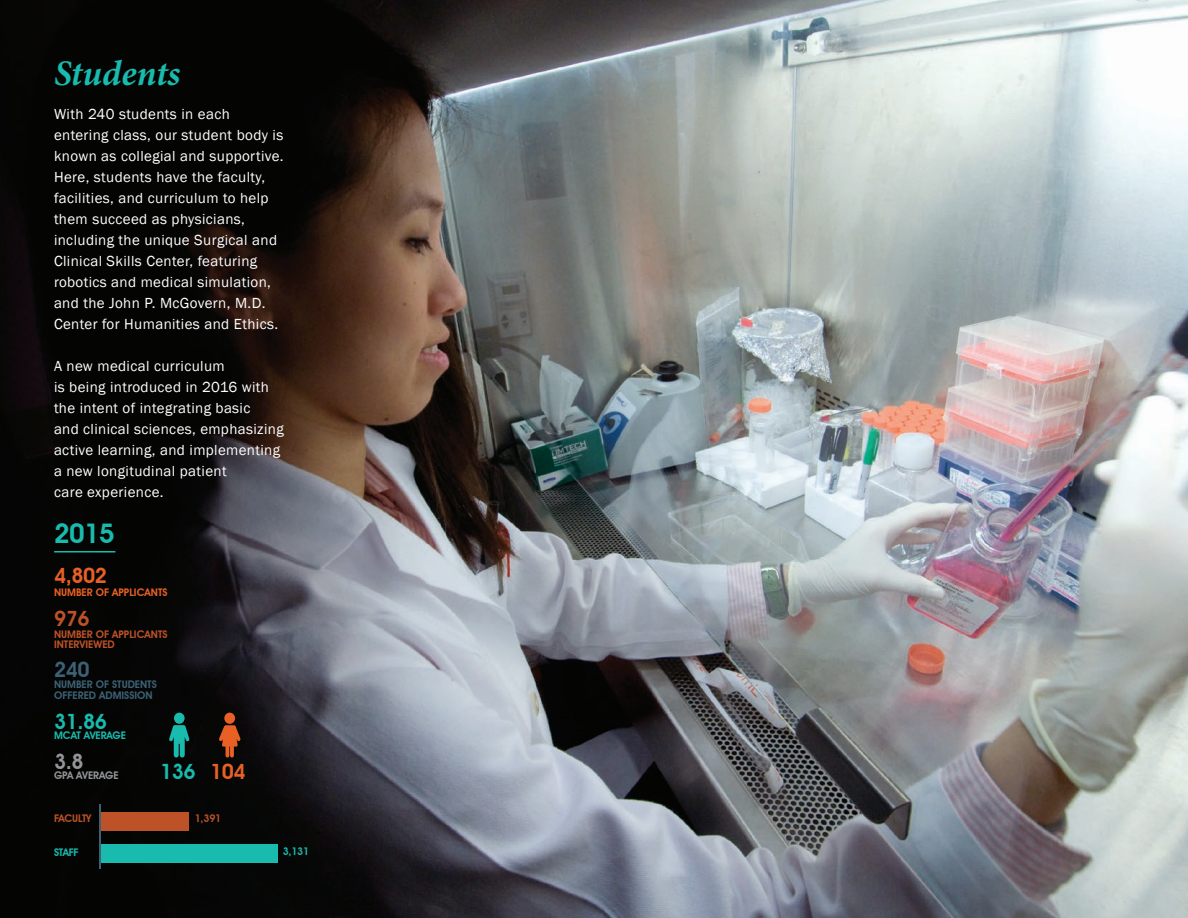
<style>
.page{position:relative;width:1188px;height:918px;background:#fff}
.page>*{position:absolute;margin:0;border:0;box-sizing:border-box;transform-origin:0 0}
.t1{font:italic 700 36px "Minion Pro";color:#18bbae}
.t2{font:600 27px "Avant Garde IT Cby BT";color:#18bbae}
.t3{font:600 21px "Avant Garde IT Cby BT";letter-spacing:-.025em;color:#e96024}
.t4{font:600 21px "Avant Garde IT Cby BT";letter-spacing:-.025em;color:#18bbae}
.t5{font:600 21px "Avant Garde IT Cby BT";color:#bd5127}
.t6{font:600 21px "Avant Garde IT Cby BT";color:#3c6175}
.t7{font:600 21px "Avant Garde IT Cby BT";color:#939598}
.t8{font:15px/21px "Franklin Gothic";letter-spacing:.025em;color:#fff}
.t9{font:600 10.5px/10.5px "Avant Garde IT Cby BT";color:#bd5127}
.t10{font:600 10.5px/10.5px "Avant Garde IT Cby BT";color:#3c6175}
.t11{font:600 10.5px "Avant Garde IT Cby BT";letter-spacing:-.02em;color:#18bbae}
.t12{font:600 10.5px "Avant Garde IT Cby BT";color:#e96024}
.t13{font:600 10.5px "Avant Garde IT Cby BT";letter-spacing:-.01em;color:#939598}
.t14{font:600 10.5px "Avant Garde IT Cby BT";letter-spacing:-.03em;color:#bd5127}
</style>
<div class="page">
<img style="left:0;top:0;width:1188px;height:918px">
<svg style="left:169px;top:725px;width:21px;height:33px"></svg>
<div style="left:174px;top:713px;width:11px;height:11px;background:#18bbae;border-radius:50%"></div>
<div style="left:224px;top:713px;width:11px;height:11px;background:#e96024;border-radius:50%"></div>
<svg style="left:219px;top:725px;width:22px;height:33px"></svg>
<hr style="left:54px;top:551px;width:61px;height:2px;background:#18bbae">
<div style="left:100px;top:844px;width:177px;height:18px;background:#18bbae"></div>
<div style="left:100px;top:812px;width:89px;height:18px;background:#bd5127"></div>
<hr style="left:100px;top:804px;width:1px;height:65px;background:#3c6175">
<p class="t1" style="left:54px;top:48px;width:128px">Students</p>
<p class="t8" style="left:54px;top:104px;width:231px">With 240 students in each entering class, our student body is known as collegial and supportive.<br>Here, students have the faculty, facilities, and curriculum to help them succeed as physicians, including the unique Surgical and<br>Clinical Skills Center, featuring robotics and medical simulation, and the John P. McGovern, M.D.<br>Center for Humanities and Ethics.</p>
<p class="t8" style="left:54px;top:356px;width:231px">A new medical curriculum<br>is being introduced in 2016 with the intent of integrating basic<br>and clinical sciences, emphasizing active learning, and implementing a new longitudinal patient<br>care experience.</p>
<p class="t2" style="left:54px;top:517px;width:62px">2015</p>
<p class="t3" style="left:54px;top:563px;width:54px">4,802</p>
<p class="t12" style="left:54px;top:586px;width:115px">NUMBER OF APPLICANTS</p>
<p class="t9" style="left:54px;top:629px;width:115px">NUMBER OF APPLICANTS<br>INTERVIEWED</p>
<p class="t10" style="left:54px;top:679px;width:104px">NUMBER OF STUDENTS<br>OFFERED ADMISSION</p>
<p class="t11" style="left:54px;top:729px;width:73px">MCAT AVERAGE</p>
<p class="t13" style="left:54px;top:769px;width:66px">GPA AVERAGE</p>
<p class="t5" style="left:54px;top:606px;width:37px">976</p>
<p class="t6" style="left:54px;top:657px;width:37px">240</p>
<p class="t4" style="left:54px;top:709px;width:54px">31.86</p>
<p class="t7" style="left:54px;top:749px;width:31px">3.8</p>
<p class="t4" style="left:160px;top:759px;width:37px">136</p>
<p class="t3" style="left:210px;top:759px;width:37px">104</p>
<p class="t14" style="left:54px;top:812px;width:39px">FACULTY</p>
<p class="t9" style="left:195px;top:813px;width:28px">1,391</p>
<p class="t11" style="left:54px;top:846px;width:26px">STAFF</p>
<p class="t11" style="left:283px;top:845px;width:28px">3,131</p>
</div>
